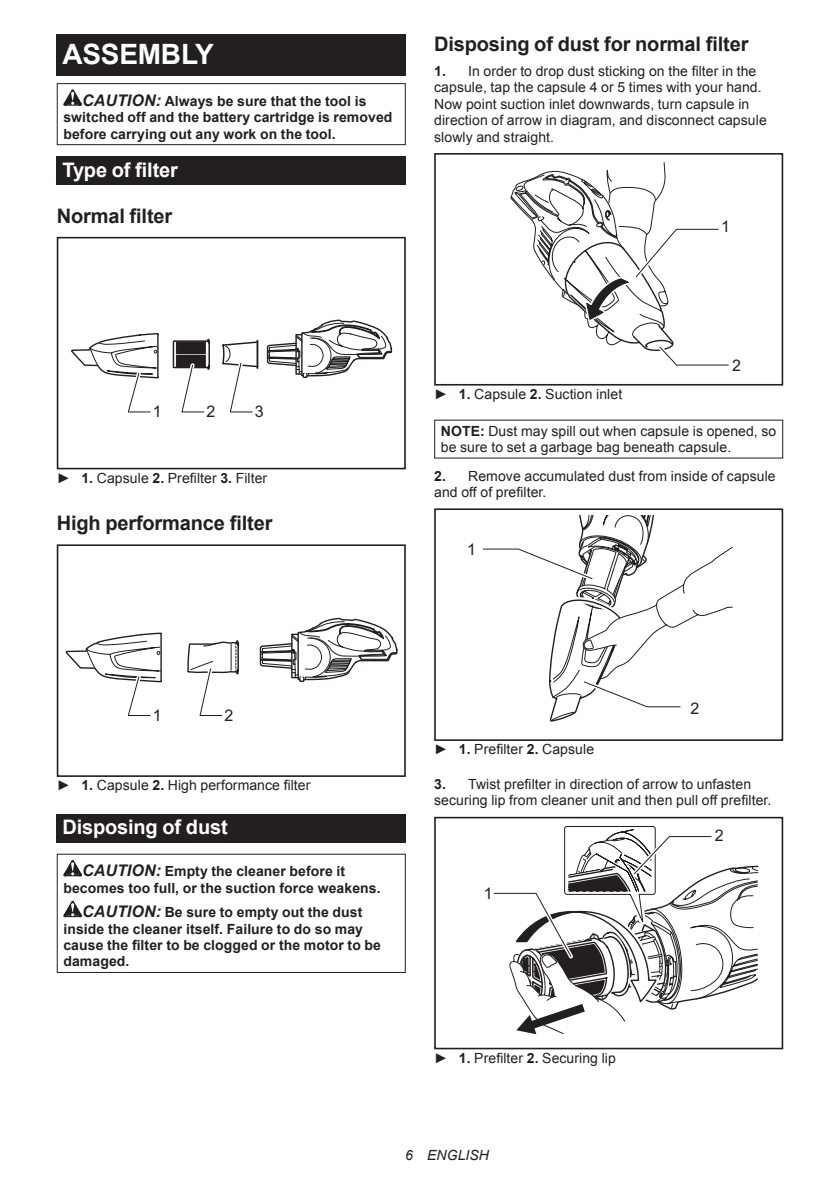
<style>
.page{position:relative;width:840px;height:1191px;background:#fff}
.page>*{position:absolute;margin:0;border:0;box-sizing:border-box;transform-origin:0 0}
.t1{font:700 28px "Arial";letter-spacing:-.01em;color:#fff}
.t2{font:700 20px "Arial";letter-spacing:-.01em;color:#231f20}
.t3{font:700 20px "Arial";letter-spacing:-.01em;color:#fff}
.t4{font:16px "Arial";color:#231f20}
.t5{font:14px/16.4px "Arial";letter-spacing:.005em;color:#231f20}
.t6{font:700 14px/16.4px "Arial";letter-spacing:.005em;color:#231f20}
.t7{font:italic 14px "Arial";letter-spacing:.005em;color:#231f20}
.s1{font-style:italic;font-size:16px}
.s2{font-weight:700}
</style>
<div class="page">
<div style="left:57px;top:34px;width:348px;height:41px;background:#231f20"></div>
<svg style="left:63px;top:89px;width:19px;height:17px"></svg>
<div style="left:57px;top:83px;width:348px;height:62px;border:1px solid #231f20"></div>
<div style="left:57px;top:156px;width:348px;height:29px;background:#231f20"></div>
<svg style="left:266px;top:319px;width:126px;height:59px"></svg>
<div style="left:57px;top:237px;width:348px;height:232px;border:2px solid #231f20"></div>
<svg style="left:222px;top:340px;width:36px;height:73px"></svg>
<svg style="left:172px;top:338px;width:38px;height:75px"></svg>
<svg style="left:71px;top:333px;width:88px;height:80px"></svg>
<svg style="left:259px;top:617px;width:139px;height:65px"></svg>
<div style="left:57px;top:544px;width:348px;height:233px;border:2px solid #231f20"></div>
<svg style="left:187px;top:640px;width:52px;height:76px"></svg>
<svg style="left:65px;top:632px;width:97px;height:84px"></svg>
<div style="left:57px;top:814px;width:348px;height:29px;background:#231f20"></div>
<svg style="left:63px;top:860px;width:19px;height:16px"></svg>
<svg style="left:63px;top:900px;width:19px;height:17px"></svg>
<div style="left:57px;top:853px;width:348px;height:120px;border:1px solid #231f20"></div>
<div style="left:434px;top:153px;width:348px;height:232px;border:2px solid #231f20"></div>
<svg style="left:510px;top:162px;width:219px;height:204px"></svg>
<div style="left:434px;top:508px;width:348px;height:233px;border:2px solid #231f20"></div>
<svg style="left:482px;top:515px;width:251px;height:206px"></svg>
<div style="left:434px;top:817px;width:348px;height:232px;border:2px solid #231f20"></div>
<svg style="left:493px;top:826px;width:266px;height:209px"></svg>
<h1 class="t1" style="left:62px;top:35px;width:153px">ASSEMBLY</h1>
<p class="t6" style="left:63px;top:93px;width:330px;text-indent:19px"><span class="s1">CAUTION:</span> Always be sure that the tool is switched off and the battery cartridge is removed before carrying out any work on the tool.</p>
<h2 class="t3" style="left:62px;top:156px;width:117px">Type of filter</h2>
<h2 class="t2" style="left:57px;top:202px;width:117px">Normal filter</h2>
<h2 class="t2" style="left:434px;top:31px;width:315px">Disposing of dust for normal filter</h2>
<p class="t5" style="left:434px;top:63px;width:334px"><span class="s2">1.</span> In order to drop dust sticking on the filter in the capsule, tap the capsule 4 or 5 times with your hand.<br>Now point suction inlet downwards, turn capsule in direction of arrow in diagram, and disconnect capsule slowly and straight.</p>
<p class="t4" style="left:720px;top:216px;width:10px">1</p>
<p class="t4" style="left:153px;top:401px;width:10px">1</p>
<p class="t4" style="left:206px;top:401px;width:10px">2</p>
<p class="t4" style="left:255px;top:401px;width:10px">3</p>
<p class="t5" style="left:57px;top:470px;width:212px">► <span class="s2">1.</span> Capsule <span class="s2">2.</span> Prefilter <span class="s2">3.</span> Filter</p>
<h2 class="t2" style="left:57px;top:510px;width:217px">High performance filter</h2>
<p class="t4" style="left:731px;top:355px;width:10px">2</p>
<p class="t5" style="left:434px;top:386px;width:189px">► <span class="s2">1.</span> Capsule <span class="s2">2.</span> Suction inlet</p>
<p class="t5" style="left:440px;top:422px;width:337px"><span class="s2">NOTE:</span> Dust may spill out when capsule is opened, so be sure to set a garbage bag beneath capsule.</p>
<p class="t5" style="left:434px;top:467px;width:343px"><span class="s2">2.</span> Remove accumulated dust from inside of capsule and off of prefilter.</p>
<p class="t4" style="left:467px;top:538px;width:10px">1</p>
<p class="t4" style="left:153px;top:704px;width:10px">1</p>
<p class="t4" style="left:224px;top:704px;width:10px">2</p>
<p class="t5" style="left:57px;top:777px;width:255px">► <span class="s2">1.</span> Capsule <span class="s2">2.</span> High performance filter</p>
<h2 class="t3" style="left:62px;top:814px;width:167px">Disposing of dust</h2>
<p class="t6" style="left:63px;top:863px;width:318px;text-indent:19px"><span class="s1">CAUTION:</span> Empty the cleaner before it becomes too full, or the suction force weakens.</p>
<p class="t6" style="left:63px;top:904px;width:319px;text-indent:19px"><span class="s1">CAUTION:</span> Be sure to empty out the dust inside the cleaner itself. Failure to do so may cause the filter to be clogged or the motor to be damaged.</p>
<p class="t4" style="left:690px;top:698px;width:10px">2</p>
<p class="t5" style="left:434px;top:741px;width:161px">► <span class="s2">1.</span> Prefilter <span class="s2">2.</span> Capsule</p>
<p class="t5" style="left:434px;top:776px;width:338px"><span class="s2">3.</span> Twist prefilter in direction of arrow to unfasten securing lip from cleaner unit and then pull off prefilter.</p>
<p class="t4" style="left:714px;top:824px;width:10px">2</p>
<p class="t4" style="left:483px;top:882px;width:10px">1</p>
<p class="t5" style="left:434px;top:1050px;width:183px">► <span class="s2">1.</span> Prefilter <span class="s2">2.</span> Securing lip</p>
<p class="t7" style="left:405px;top:1146px;width:85px">6 ENGLISH</p>
</div>
